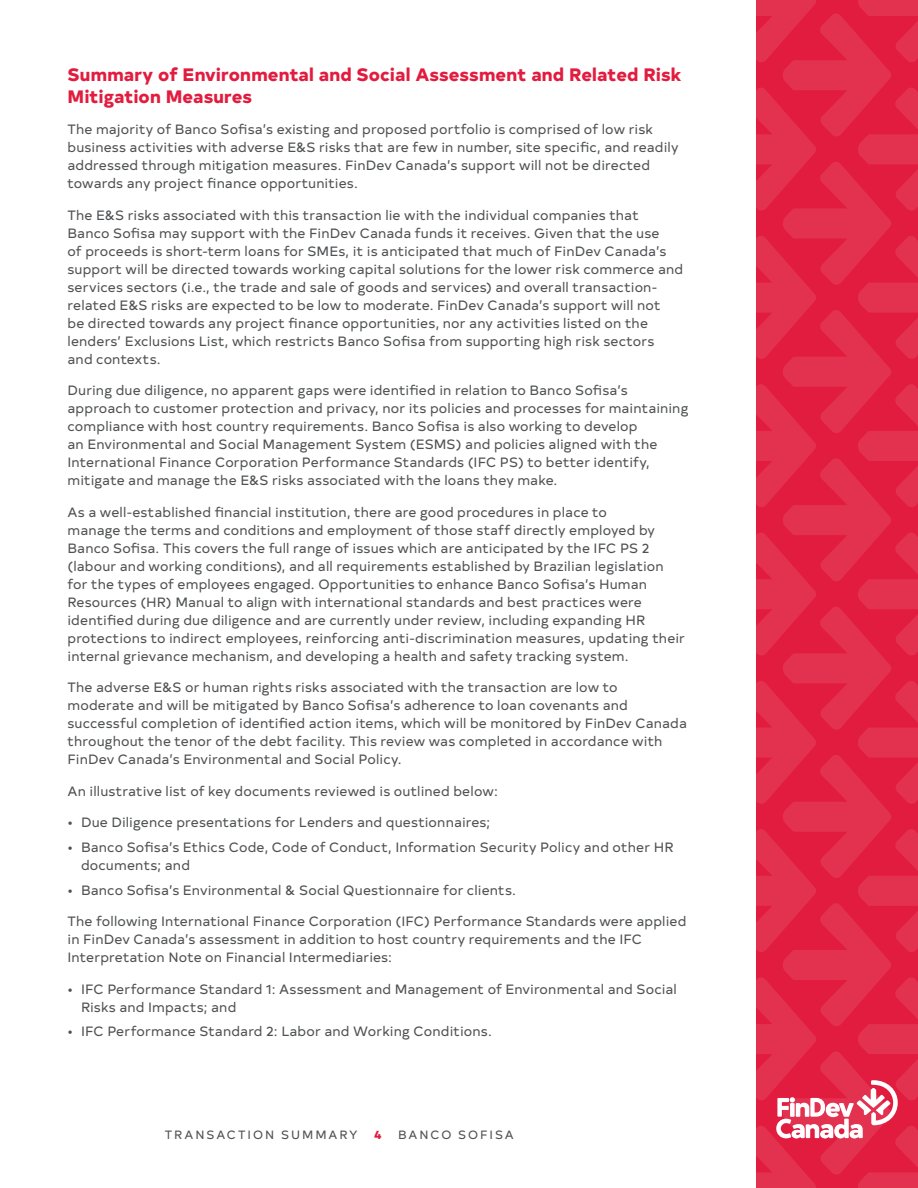
<style>
.page{position:relative;width:918px;height:1188px;background:#fff}
.page>*{position:absolute;margin:0;border:0;box-sizing:border-box;transform-origin:0 0}
.t1{font:800 18px/21.6px "Typold";letter-spacing:.005em;color:#e21c3f}
.Body_copy{font:13.5px/18px "Typold";letter-spacing:.01em;color:#4f5153}
.t2{font:12px "Typold";letter-spacing:.16em;color:#4f5153}
.t3{font:800 12px "Typold";color:#e21c3f}
</style>
<div class="page">
<svg style="left:756px;top:0;width:162px;height:1188px;background:#e2294a"></svg>
<h2 class="t1" style="left:68px;top:62px;width:615px">Summary of Environmental and Social Assessment and Related Risk<br>Mitigation Measures</h2>
<p class="Body_copy" style="left:68px;top:119px;width:613px">The majority of Banco Sofisa’s existing and proposed portfolio is comprised of low risk business activities with adverse E&amp;S risks that are few in number, site specific, and readily addressed through mitigation measures. FinDev Canada’s support will not be directed towards any project finance opportunities.</p>
<p class="Body_copy" style="left:68px;top:205px;width:617px">The E&amp;S risks associated with this transaction lie with the individual companies that Banco Sofisa may support with the FinDev Canada funds it receives. Given that the use<br>of proceeds is short-term loans for SMEs, it is anticipated that much of FinDev Canada’s support will be directed towards working capital solutions for the lower risk commerce and services sectors (i.e., the trade and sale of goods and services) and overall transaction&shy;related E&amp;S risks are expected to be low to moderate. FinDev Canada’s support will not<br>be directed towards any project finance opportunities, nor any activities listed on the lenders’ Exclusions List, which restricts Banco Sofisa from supporting high risk sectors<br>and contexts.</p>
<p class="Body_copy" style="left:68px;top:380px;width:623px">During due diligence, no apparent gaps were identified in relation to Banco Sofisa’s approach to customer protection and privacy, nor its policies and processes for maintaining compliance with host country requirements. Banco Sofisa is also working to develop<br>an Environmental and Social Management System (ESMS) and policies aligned with the International Finance Corporation Performance Standards (IFC PS) to better identify, mitigate and manage the E&amp;S risks associated with the loans they make.</p>
<p class="Body_copy" style="left:68px;top:502px;width:619px">As a well-established financial institution, there are good procedures in place to<br>manage the terms and conditions and employment of those staff directly employed by Banco Sofisa. This covers the full range of issues which are anticipated by the IFC PS 2 (labour and working conditions), and all requirements established by Brazilian legislation for the types of employees engaged. Opportunities to enhance Banco Sofisa’s Human Resources (HR) Manual to align with international standards and best practices were identified during due diligence and are currently under review, including expanding HR protections to indirect employees, reinforcing anti-discrimination measures, updating their internal grievance mechanism, and developing a health and safety tracking system.</p>
<p class="Body_copy" style="left:68px;top:677px;width:621px">The adverse E&amp;S or human rights risks associated with the transaction are low to moderate and will be mitigated by Banco Sofisa’s adherence to loan covenants and successful completion of identified action items, which will be monitored by FinDev Canada throughout the tenor of the debt facility. This review was completed in accordance with FinDev Canada’s Environmental and Social Policy.</p>
<p class="Body_copy" style="left:68px;top:781px;width:432px">An illustrative list of key documents reviewed is outlined below:</p>
<p class="Body_copy" style="left:68px;top:812px;width:424px">• Due Diligence presentations for Lenders and questionnaires;</p>
<p class="Body_copy" style="left:81px;top:837px;width:594px;text-indent:-14px">• Banco Sofisa’s Ethics Code, Code of Conduct, Information Security Policy and other HR documents; and</p>
<p class="Body_copy" style="left:68px;top:880px;width:450px">• Banco Sofisa’s Environmental &amp; Social Questionnaire for clients.</p>
<p class="Body_copy" style="left:68px;top:911px;width:620px">The following International Finance Corporation (IFC) Performance Standards were applied in FinDev Canada’s assessment in addition to host country requirements and the IFC<br>Interpretation Note on Financial Intermediaries:</p>
<p class="Body_copy" style="left:81px;top:979px;width:597px;text-indent:-14px">• IFC Performance Standard 1: Assessment and Management of Environmental and Social<br>Risks and Impacts; and</p>
<p class="Body_copy" style="left:68px;top:1022px;width:426px">• IFC Performance Standard 2: Labor and Working Conditions.</p>
<p class="t2" style="left:165px;top:1125px;width:194px">TRANSACTION SUMMARY</p>
<p class="t3" style="left:374px;top:1124px;width:9px">4</p>
<p class="t2" style="left:398px;top:1125px;width:117px">BANCO SOFISA</p>
</div>
